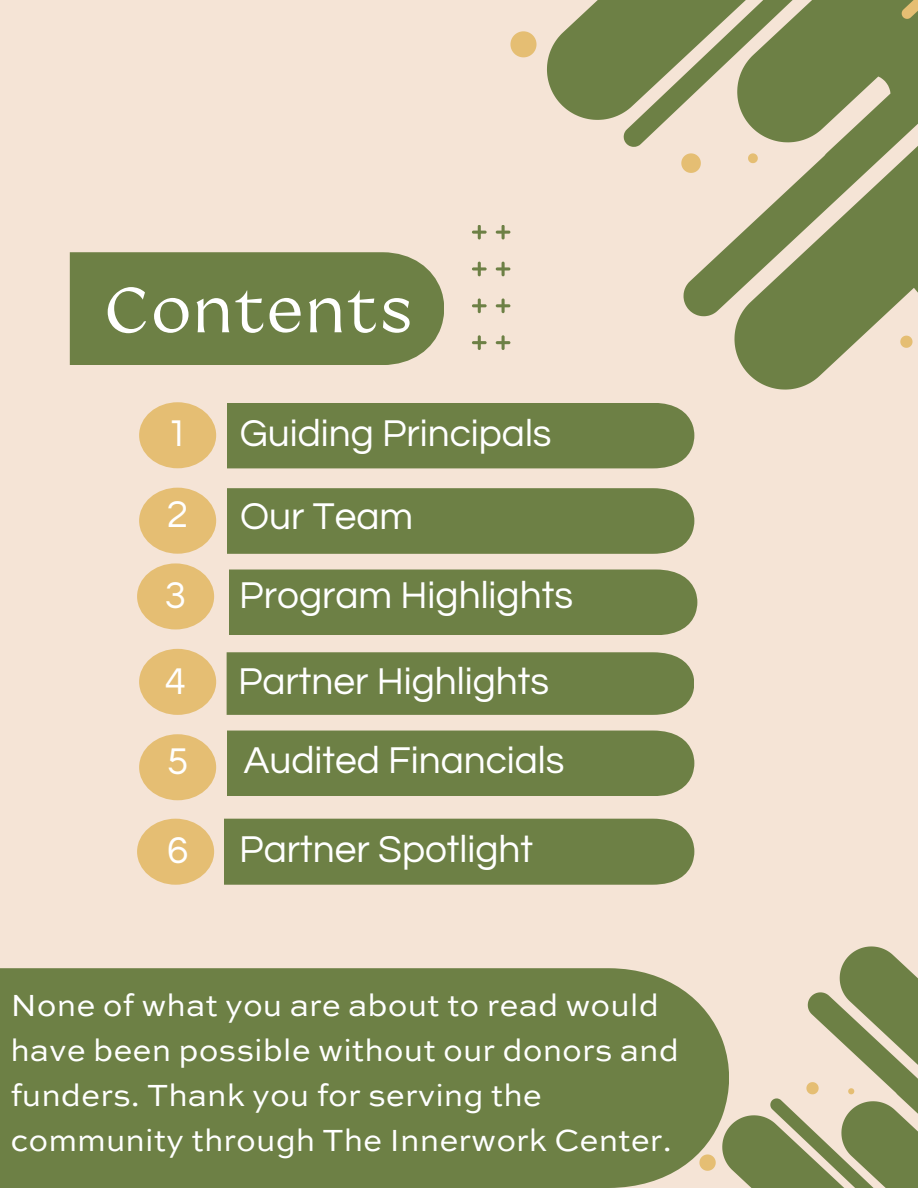
<style>
.page{position:relative;width:918px;height:1188px;background:#f5e4d6}
.page>*{position:absolute;margin:0;border:0;box-sizing:border-box;transform-origin:0 0}
.t1{font:63.45px "Coconat";color:#fff}
.t2{font:38.85px "Questrial";color:#fff}
.t3{font:38.7px "Questrial";color:#fff}
.t4{font:32.25px/45px "Sweet Sans";color:#fff}
</style>
<div class="page">
<svg style="left:547px;top:0;width:371px;height:316px"></svg>
<svg style="left:865px;top:0;width:53px;height:19px"></svg>
<svg style="left:734px;top:87px;width:184px;height:303px;fill:#6d8045"></svg>
<svg style="left:895px;top:148px;width:23px;height:172px"></svg>
<svg style="left:510px;top:31px;width:27px;height:26px"></svg>
<svg style="left:900px;top:336px;width:13px;height:12px"></svg>
<svg style="left:681px;top:153px;width:20px;height:20px"></svg>
<svg style="left:748px;top:153px;width:10px;height:10px"></svg>
<div style="left:70px;top:252px;width:374px;height:113px;background:#6d8045"></div>
<div style="left:137px;top:563px;width:77px;height:66px;background:#e5be73;border-radius:50%"></div>
<div style="left:229px;top:570px;width:468px;height:65px;background:#6d8045"></div>
<div style="left:139px;top:649px;width:77px;height:66px;background:#e5be73;border-radius:50%"></div>
<div style="left:139px;top:734px;width:77px;height:66px;background:#e5be73;border-radius:50%"></div>
<div style="left:227px;top:731px;width:467px;height:65px;background:#6d8045"></div>
<svg style="left:729px;top:946px;width:189px;height:242px"></svg>
<svg style="left:472px;top:335px;width:15px;height:15px"></svg>
<svg style="left:472px;top:298px;width:15px;height:15px"></svg>
<svg style="left:472px;top:262px;width:15px;height:14px"></svg>
<svg style="left:472px;top:225px;width:15px;height:14px"></svg>
<svg style="left:496px;top:335px;width:14px;height:15px"></svg>
<svg style="left:496px;top:298px;width:14px;height:15px"></svg>
<svg style="left:496px;top:262px;width:14px;height:14px"></svg>
<svg style="left:496px;top:225px;width:14px;height:14px"></svg>
<div style="left:139px;top:402px;width:77px;height:66px;background:#e5be73;border-radius:50%"></div>
<div style="left:227px;top:403px;width:467px;height:65px;background:#6d8045"></div>
<div style="left:139px;top:488px;width:77px;height:66px;background:#e5be73;border-radius:50%"></div>
<div style="left:227px;top:488px;width:467px;height:66px;background:#6d8045"></div>
<div style="left:227px;top:652px;width:467px;height:63px;background:#6d8045"></div>
<div style="left:137px;top:819px;width:77px;height:66px;background:#e5be73;border-radius:50%"></div>
<div style="left:224px;top:819px;width:470px;height:66px;background:#6d8045"></div>
<div style="left:0;top:968px;width:729px;height:220px;background:#6d8045"></div>
<h1 class="t1" style="left:104px;top:269px;width:311px">Contents</h1>
<p class="t3" style="left:167px;top:414px;width:23px">1</p>
<h2 class="t3" style="left:167px;top:496px;width:23px">2</h2>
<p class="t2" style="left:240px;top:414px;width:313px">Guiding Principals</p>
<h2 class="t2" style="left:240px;top:498px;width:174px">Our Team</h2>
<p class="t3" style="left:165px;top:576px;width:23px">3</p>
<p class="t2" style="left:239px;top:576px;width:335px">Program Highlights</p>
<p class="t3" style="left:165px;top:663px;width:23px">4</p>
<h2 class="t3" style="left:167px;top:743px;width:23px">5</h2>
<h2 class="t2" style="left:238px;top:663px;width:313px">Partner Highlights</h2>
<p class="t2" style="left:244px;top:741px;width:322px">Audited Financials</p>
<p class="t3" style="left:167px;top:831px;width:23px">6</p>
<h2 class="t2" style="left:239px;top:830px;width:295px">Partner Spotlight</h2>
<p class="t4" style="left:10px;top:985px;width:670px">None of what you are about to read would have been possible without our donors and funders. Thank you for serving the community through The Innerwork Center.</p>
</div>
